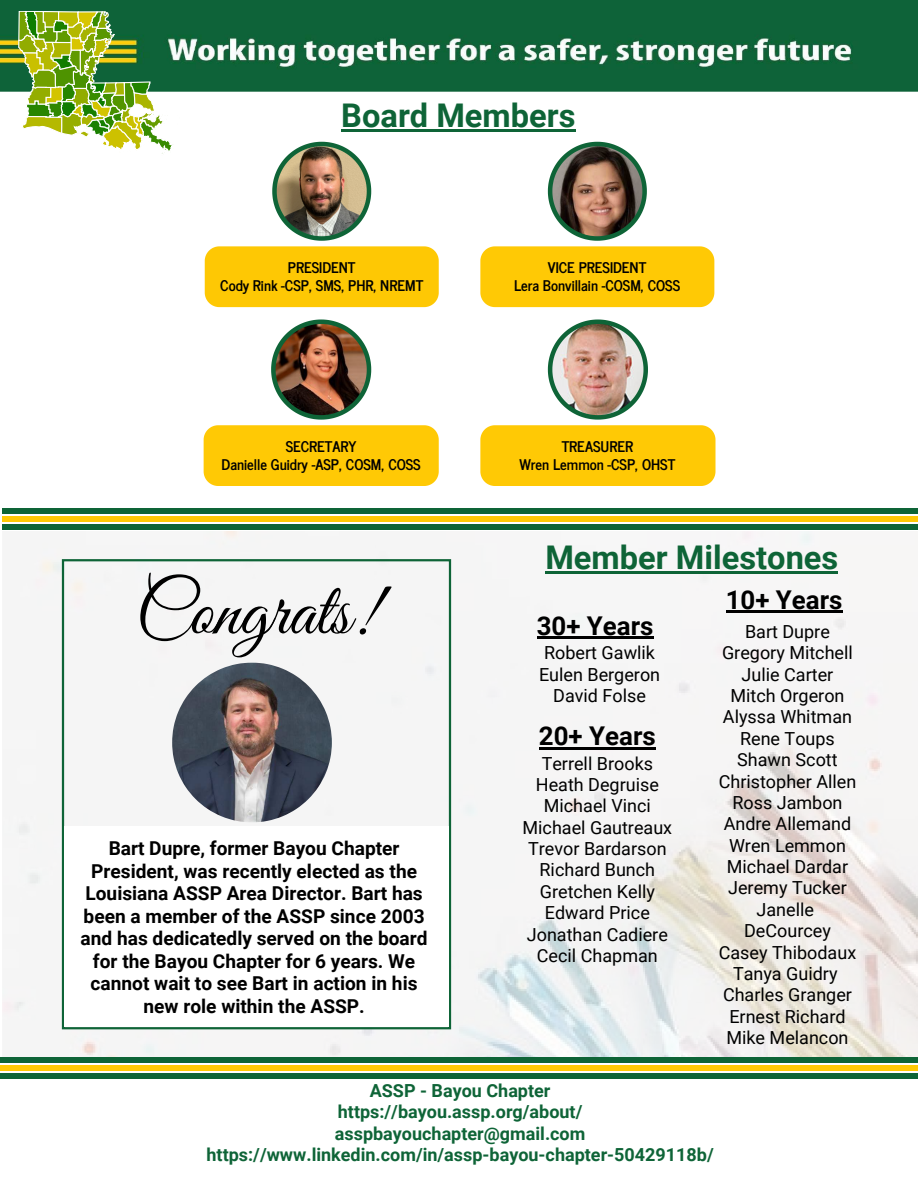
<style>
.page{position:relative;width:918px;height:1188px;background:#fff}
.page>*{position:absolute;margin:0;border:0;box-sizing:border-box;transform-origin:0 0}
.t1{font:75.3px "Great Vibes";color:#000}
.t2{font:700 32.7px "Roboto";color:#0e6437}
.t3{font:700 25.8px "Roboto";color:#000}
.t4{font:700 19.2px/22.5px "Roboto";color:#000;text-align:center}
.t5{font:18px/21.3px "Roboto";color:#000;text-align:center}
.t6{font:700 18px/21.3px "Roboto";color:#0e6437;text-align:center}
.t7{font:700 14.7px/18px "News Cycle";color:#000;text-align:center}
</style>
<div class="page">
<img style="left:2px;top:531px;width:916px;height:526px">
<img style="left:0;top:0;width:918px;height:91px">
<div style="left:0;top:1057px;width:918px;height:6px;background:#0e6437"></div>
<svg style="left:204px;top:320px;width:235px;height:166px"></svg>
<svg style="left:480px;top:320px;width:236px;height:166px"></svg>
<hr style="left:341px;top:129px;width:235px;height:3px;background:#0e6437">
<div style="left:0;top:1065px;width:918px;height:6px;background:#ffc905"></div>
<div style="left:0;top:1073px;width:918px;height:6px;background:#0e6437"></div>
<svg style="left:205px;top:142px;width:234px;height:165px"></svg>
<svg style="left:480px;top:142px;width:234px;height:165px"></svg>
<hr style="left:545px;top:571px;width:293px;height:3px;background:#0e6437">
<hr style="left:537px;top:637px;width:117px;height:2px;background:#000">
<hr style="left:539px;top:747px;width:117px;height:2px;background:#000">
<hr style="left:726px;top:611px;width:117px;height:2px;background:#000">
<div style="left:62px;top:559px;width:389px;height:470px;border:2px solid #0e6437"></div>
<div style="left:64px;top:827px;width:385px;height:200px;background:#fff"></div>
<img style="left:172px;top:663px;width:160px;height:159px">
<div style="left:2px;top:508px;width:916px;height:6px;background:#0e6437"></div>
<div style="left:2px;top:516px;width:916px;height:6px;background:#ffc905"></div>
<div style="left:2px;top:524px;width:916px;height:6px;background:#0e6437"></div>
<svg style="left:18px;top:11px;width:162px;height:143px"></svg>
<h2 class="t2" style="left:341px;top:93px;width:236px">Board Members</h2>
<p class="t7" style="left:220px;top:258px;width:205px">PRESIDENT<br>Cody Rink -CSP, SMS, PHR, NREMT</p>
<p class="t7" style="left:514px;top:258px;width:168px">VICE PRESIDENT<br>Lera Bonvillain -COSM, COSS</p>
<p class="t7" style="left:222px;top:436px;width:201px">SECRETARY<br>Danielle Guidry -ASP, COSM, COSS</p>
<p class="t7" style="left:519px;top:436px;width:157px">TREASURER<br>Wren Lemmon -CSP, OHST</p>
<h1 class="t1" style="left:136px;top:563px;width:243px">Congrats!</h1>
<p class="t4" style="left:81px;top:836px;width:349px">Bart Dupre, former Bayou Chapter President, was recently elected as the Louisiana ASSP Area Director. Bart has been a member of the ASSP since 2003 and has dedicatedly served on the board for the Bayou Chapter for 6 years. We cannot wait to see Bart in action in his new role within the ASSP.</p>
<h2 class="t2" style="left:545px;top:535px;width:294px">Member Milestones</h2>
<h3 class="t3" style="left:537px;top:607px;width:118px">30+ Years</h3>
<p class="t5" style="left:539px;top:642px;width:123px">Robert Gawlik<br>Eulen Bergeron<br>David Folse</p>
<h3 class="t3" style="left:539px;top:718px;width:118px">20+ Years</h3>
<p class="t5" style="left:523px;top:752px;width:151px">Terrell Brooks<br>Heath Degruise<br>Michael Vinci<br>Michael Gautreaux<br>Trevor Bardarson<br>Richard Bunch<br>Gretchen Kelly<br>Edward Price<br>Jonathan Cadiere<br>Cecil Chapman</p>
<h3 class="t3" style="left:726px;top:581px;width:118px">10+ Years</h3>
<p class="t5" style="left:719px;top:620px;width:139px">Bart Dupre<br>Gregory Mitchell<br>Julie Carter<br>Mitch Orgeron<br>Alyssa Whitman<br>Rene Toups<br>Shawn Scott<br>Christopher Allen<br>Ross Jambon<br>Andre Allemand<br>Wren Lemmon<br>Michael Dardar<br>Jeremy Tucker<br>Janelle<br>DeCourcey<br>Casey Thibodaux<br>Tanya Guidry<br>Charles Granger<br>Ernest Richard<br>Mike Melancon</p>
<p class="t6" style="left:207px;top:1079px;width:509px">ASSP - Bayou Chapter<br>https://bayou.assp.org/about/<br>asspbayouchapter@gmail.com https://www.linkedin.com/in/assp-bayou-chapter-50429118b/</p>
</div>
